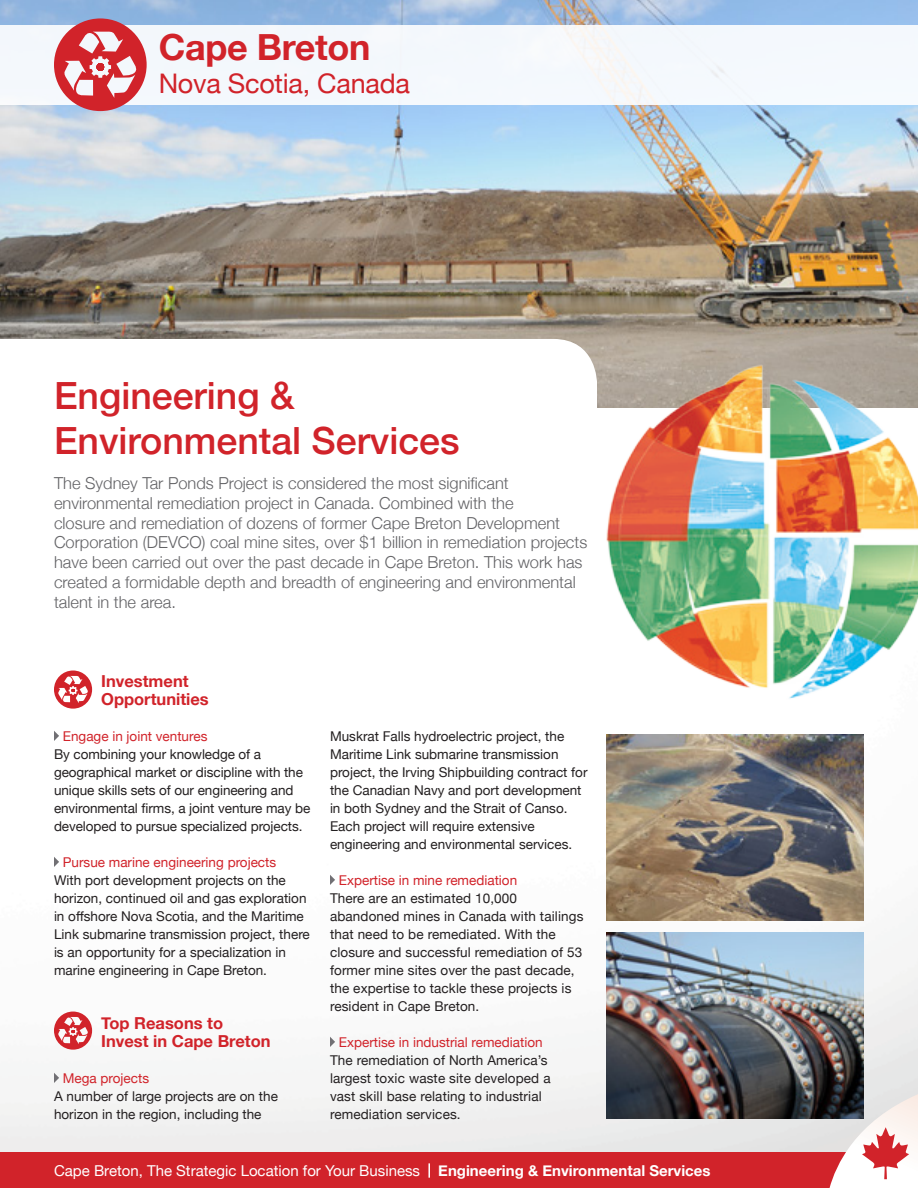
<style>
.page{position:relative;width:918px;height:1188px;background:#fff}
.page>*{position:absolute;margin:0;border:0;box-sizing:border-box;transform-origin:0 0}
.t1{font:500 37.5px/45px "Helvetica Neue";color:#d1232a}
.t2{font:700 36px "Helvetica Neue";letter-spacing:-.01em;color:#d1232a}
.t3{font:27px "Helvetica Neue";letter-spacing:-.01em;color:#d1232a}
.t4{font:300 16.5px/19.8px "Helvetica Neue";color:#636366}
.t5{font:700 16.5px "Helvetica Neue";color:#d1232a}
.t6{font:15px "Helvetica Neue";color:#fff}
.t7{font:700 15px "Helvetica Neue";color:#fff}
.t8{font:13.5px/18px "Helvetica Neue";color:#231f20}
.t9{font:13.5px "Helvetica Neue";color:#d1232a}
.s1{font-weight:700}
</style>
<div class="page">
<img style="left:0;top:407px;width:918px;height:746px">
<img style="left:0;top:0;width:918px;height:407px">
<div style="left:0;top:25px;width:918px;height:80px;background:#f4f8fd"></div>
<svg style="left:54px;top:731px;width:5px;height:10px"></svg>
<svg style="left:54px;top:857px;width:5px;height:10px"></svg>
<svg style="left:54px;top:1073px;width:5px;height:10px"></svg>
<svg style="left:330px;top:875px;width:5px;height:10px"></svg>
<svg style="left:330px;top:1037px;width:5px;height:10px"></svg>
<svg style="left:0;top:339px;width:597px;height:170px"></svg>
<div style="left:0;top:1153px;width:918px;height:35px;background:#d1232a"></div>
<svg style="left:428px;top:1163px;width:2px;height:15px"></svg>
<svg style="left:830px;top:1094px;width:88px;height:94px"></svg>
<img style="left:600px;top:362px;width:318px;height:338px">
<img style="left:606px;top:734px;width:258px;height:187px">
<img style="left:606px;top:933px;width:258px;height:186px">
<svg style="left:54px;top:18px;width:93px;height:93px"></svg>
<svg style="left:54px;top:671px;width:38px;height:38px"></svg>
<svg style="left:54px;top:1012px;width:38px;height:38px"></svg>
<p class="t2" style="left:159px;top:19px;width:213px">Cape Breton</p>
<p class="t3" style="left:159px;top:64px;width:253px">Nova Scotia, Canada</p>
<p class="t1" style="left:54px;top:371px;width:407px">Engineering &amp;<br>Environmental Services</p>
<p class="t4" style="left:54px;top:472px;width:535px">The Sydney Tar Ponds Project is considered the most significant environmental remediation project in Canada. Combined with the<br>closure and remediation of dozens of former Cape Breton Development Corporation (DEVCO) coal mine sites, over $1 billion in remediation projects have been carried out over the past decade in Cape Breton. This work has created a formidable depth and breadth of engineering and environmental talent in the area.</p>
<p class="t5" style="left:101px;top:668px;width:89px">Investment</p>
<p class="t5" style="left:101px;top:686px;width:109px">Opportunities</p>
<p class="t9" style="left:63px;top:726px;width:146px">Engage in joint ventures</p>
<p class="t8" style="left:54px;top:746px;width:258px">By combining your knowledge of a geographical market or discipline with the unique skills sets of our engineering and environmental firms, a joint venture may be developed to pursue specialized projects.</p>
<p class="t9" style="left:63px;top:852px;width:215px">Pursue marine engineering projects</p>
<p class="t8" style="left:54px;top:872px;width:257px">With port development projects on the horizon, continued oil and gas exploration in offshore Nova Scotia, and the Maritime Link submarine transmission project, there is an opportunity for a specialization in marine engineering in Cape Breton.</p>
<p class="t5" style="left:101px;top:1010px;width:123px">Top Reasons to</p>
<p class="t5" style="left:101px;top:1028px;width:171px">Invest in Cape Breton</p>
<p class="t9" style="left:63px;top:1068px;width:88px">Mega projects</p>
<p class="t8" style="left:54px;top:1088px;width:225px">A number of large projects are on the horizon in the region, including the</p>
<p class="t8" style="left:330px;top:728px;width:259px">Muskrat Falls hydroelectric project, the Maritime Link submarine transmission project, the Irving Shipbuilding contract for the Canadian Navy and port development in both Sydney and the Strait of Canso.<br>Each project will require extensive engineering and environmental services.</p>
<p class="t9" style="left:339px;top:870px;width:180px">Expertise in mine remediation</p>
<p class="t8" style="left:330px;top:890px;width:255px">There are an estimated 10,000 abandoned mines in Canada with tailings that need to be remediated. With the closure and successful remediation of 53 former mine sites over the past decade, the expertise to tackle these projects is resident in Cape Breton.</p>
<p class="t9" style="left:339px;top:1032px;width:205px">Expertise in industrial remediation</p>
<p class="t8" style="left:330px;top:1052px;width:222px">The remediation of North America’s largest toxic waste site developed a vast skill base relating to industrial remediation services.</p>
<p class="t7" style="left:491px;top:1157px;width:58px">Tourism</p>
<p class="t6" style="left:54px;top:1160px;width:658px">Cape Breton, The Strategic Location for Your Business <span class="s1">Engineering &amp; Environmental Services</span></p>
</div>
